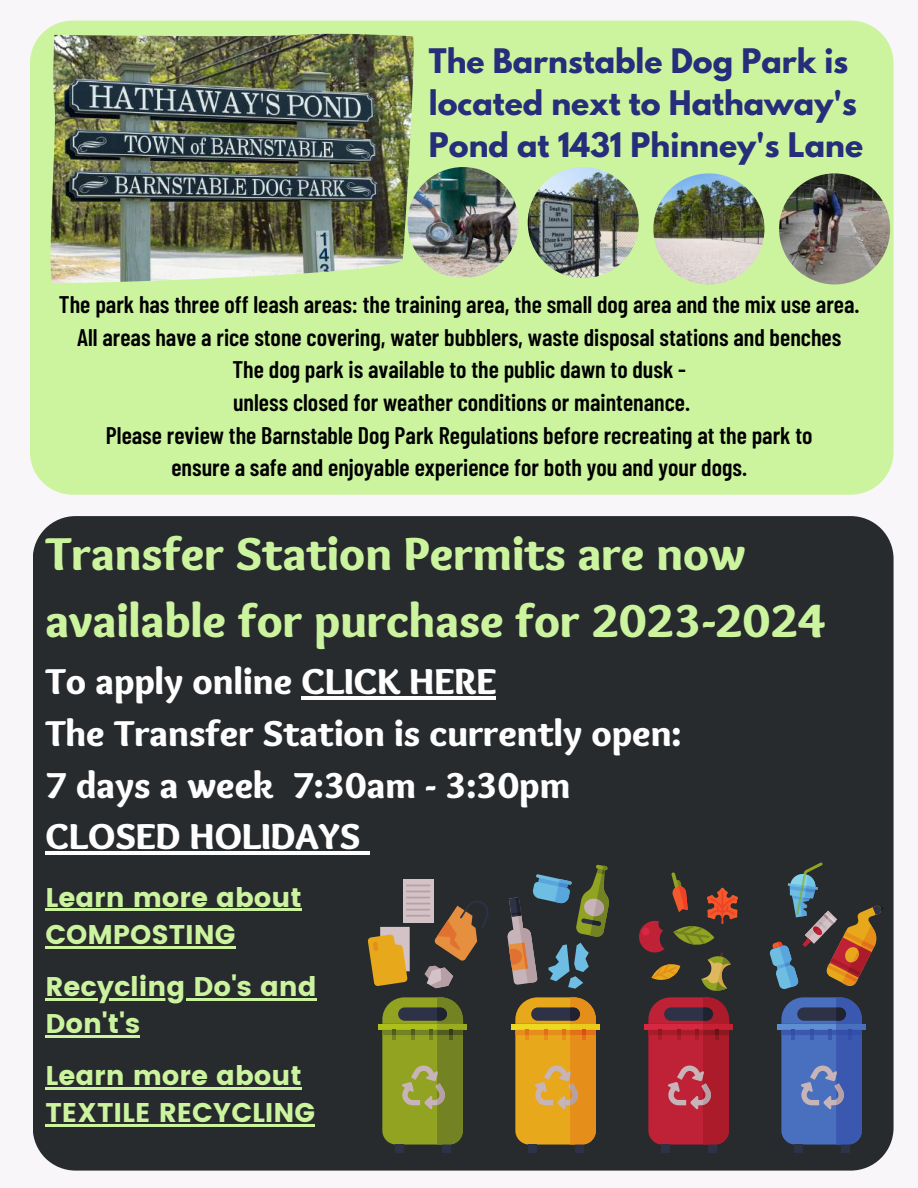
<style>
.page{position:relative;width:918px;height:1188px;background:#f9f6f9}
.page>*{position:absolute;margin:0;border:0;box-sizing:border-box;transform-origin:0 0}
.t1{font:900 48px/66.3px "Sukar";color:#ccf49f}
.t2{font:900 37.5px/51.8px "Sukar";color:#fefefe}
.t3{font:700 30px/41.7px "League Spartan";color:#262d7a}
.t4{font:27px/37.2px "Poppins";color:#ccf49f}
.t5{font:600 24px/32.7px "Barlow Condensed";color:#000;text-align:center}
</style>
<div class="page">
<div style="left:33px;top:516px;width:860px;height:654px;background:#282b2e"></div>
<div style="left:403px;top:879px;width:30px;height:43px;background:linear-gradient(to right,#d3c3c7,#d3c3c7)"></div>
<div style="left:378px;top:1024px;width:89px;height:6px;background:#acc11c"></div>
<div style="left:395px;top:1145px;width:8px;height:8px;background:#2e3247"></div>
<div style="left:442px;top:1145px;width:8px;height:8px;background:#2e3247"></div>
<div style="left:437px;top:1024px;width:30px;height:6px;background:#99ac20"></div>
<svg style="left:382px;top:997px;width:81px;height:27px;background:#616d2c"></svg>
<svg style="left:382px;top:1030px;width:81px;height:115px;background:#87962b"></svg>
<svg style="left:368px;top:885px;width:122px;height:103px;background:#705d46"></svg>
<div style="left:511px;top:1024px;width:89px;height:6px;background:#edd922"></div>
<div style="left:528px;top:1145px;width:8px;height:8px;background:#2e3247"></div>
<div style="left:575px;top:1145px;width:8px;height:8px;background:#2e3247"></div>
<div style="left:570px;top:1024px;width:30px;height:6px;background:#eacb1c"></div>
<svg style="left:515px;top:997px;width:81px;height:27px;background:#9b7128"></svg>
<svg style="left:515px;top:1030px;width:81px;height:115px;background:#e19c25"></svg>
<div style="left:644px;top:1024px;width:89px;height:6px;background:#d52842"></div>
<div style="left:661px;top:1145px;width:8px;height:8px;background:#2e3247"></div>
<div style="left:708px;top:1145px;width:8px;height:8px;background:#2e3247"></div>
<div style="left:703px;top:1024px;width:30px;height:6px;background:#c62033"></div>
<svg style="left:639px;top:872px;width:99px;height:152px;background:#53372e"></svg>
<svg style="left:648px;top:1030px;width:81px;height:115px;background:#b5283a"></svg>
<div style="left:777px;top:1024px;width:89px;height:6px;background:#5e8fd2"></div>
<div style="left:794px;top:1145px;width:8px;height:8px;background:#2e3247"></div>
<div style="left:841px;top:1145px;width:8px;height:8px;background:#2e3247"></div>
<div style="left:836px;top:1024px;width:30px;height:6px;background:#496fbf"></div>
<svg style="left:781px;top:997px;width:81px;height:27px;background:#395087"></svg>
<svg style="left:781px;top:1030px;width:81px;height:115px;background:#4b6ab6"></svg>
<svg style="left:507px;top:865px;width:102px;height:124px;background:#4d5551"></svg>
<svg style="left:769px;top:863px;width:115px;height:127px;background:#4d4742"></svg>
<hr style="left:301px;top:696px;width:195px;height:4px;background:#fefefe">
<hr style="left:45px;top:852px;width:315px;height:3px;background:#fefefe">
<svg style="left:360px;top:852px;width:10px;height:3px"></svg>
<hr style="left:45px;top:909px;width:257px;height:2px;background:#ccf49f">
<hr style="left:45px;top:946px;width:191px;height:2px;background:#ccf49f">
<hr style="left:45px;top:999px;width:272px;height:2px;background:#ccf49f">
<hr style="left:45px;top:1036px;width:95px;height:2px;background:#ccf49f">
<hr style="left:45px;top:1087px;width:257px;height:2px;background:#ccf49f">
<hr style="left:45px;top:1124px;width:270px;height:3px;background:#ccf49f">
<div style="left:30px;top:21px;width:864px;height:474px;background:#ccf49f"></div>
<img style="left:45px;top:34px;width:372px;height:249px">
<img style="left:408px;top:167px;width:111px;height:111px;border-radius:50%">
<img style="left:528px;top:167px;width:111px;height:111px;border-radius:50%">
<img style="left:653px;top:173px;width:111px;height:111px;border-radius:50%">
<img style="left:779px;top:173px;width:111px;height:111px;border-radius:50%">
<p class="t3" style="left:429px;top:44px;width:436px">The Barnstable Dog Park is located next to Hathaway's<br>Pond at 1431 Phinney's Lane</p>
<p class="t5" style="left:59px;top:287px;width:802px">The park has three off leash areas: the training area, the small dog area and the mix use area.<br>All areas have a rice stone covering, water bubblers, waste disposal stations and benches The dog park is available to the public dawn to dusk -<br>unless closed for weather conditions or maintenance.<br>Please review the Barnstable Dog Park Regulations before recreating at the park to<br>ensure a safe and enjoyable experience for both you and your dogs.</p>
<h1 class="t1" style="left:45px;top:526px;width:782px">Transfer Station Permits are now available for purchase for 2023-2024</h1>
<h2 class="t2" style="left:45px;top:659px;width:637px">To apply online CLICK HERE<br>The Transfer Station is currently open:<br>7 days a week 7:30am - 3:30pm<br>CLOSED HOLIDAYS</h2>
<p class="t4" style="left:45px;top:879px;width:258px">Learn more about<br>COMPOSTING</p>
<p class="t4" style="left:45px;top:968px;width:273px">Recycling Do's and<br>Don't's</p>
<p class="t4" style="left:45px;top:1057px;width:271px">Learn more about<br>TEXTILE RECYCLING</p>
</div>
